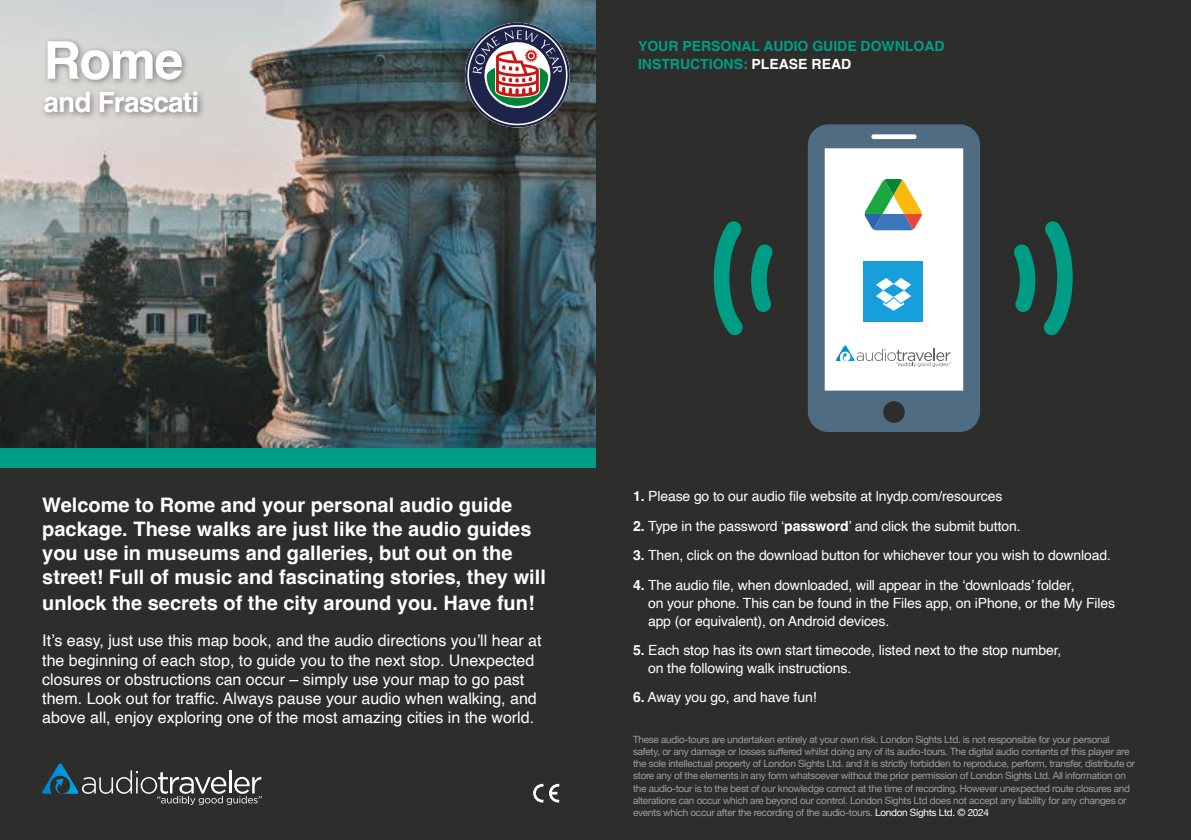
<style>
.page{position:relative;width:1191px;height:840px;background:#fff}
.page>*{position:absolute;margin:0;border:0;box-sizing:border-box;transform-origin:0 0}
.t1{font:700 52px "Helvetica";color:#fff}
.t2{font:700 28px "Helvetica";letter-spacing:-.03em;color:#fff}
.t3{font:700 20px/24px "Helvetica";color:#fff}
.t4{font:16px/19.2px "Helvetica";color:#fff}
.t5{font:14px/18px "Helvetica";letter-spacing:-.01em;color:#fff}
.t6{font:700 14px/18px "Helvetica";color:#009d86}
.t7{font:10px/12px "Helvetica Neue";letter-spacing:-.03em;color:#9d9d9c}
.s1{color:#fff}
.s2{font-weight:700}
</style>
<div class="page">
<div style="left:0;top:0;width:1191px;height:839px;background:#2d2d2c"></div>
<img style="left:0;top:0;width:595px;height:448px">
<svg style="left:42px;top:763px;width:220px;height:41px"></svg>
<svg style="left:549px;top:783px;width:10px;height:19px"></svg>
<svg style="left:533px;top:783px;width:10px;height:19px"></svg>
<div style="left:40px;top:37px;width:166px;height:83px;background:#000;opacity:.4"></div>
<div style="left:0;top:448px;width:595px;height:19px;background:#009d86"></div>
<svg style="left:465px;top:23px;width:105px;height:104px;background:#666572"></svg>
<div style="left:808px;top:124px;width:172px;height:308px;background:#506c83;border-radius:20px"></div>
<div style="left:824px;top:148px;width:139px;height:242px;background:#fff"></div>
<div style="left:883px;top:401px;width:21px;height:21px;background:#2d2d2c;border-radius:50%"></div>
<div style="left:871px;top:134px;width:45px;height:5px;background:#fff;border-radius:2px"></div>
<svg style="left:751px;top:244px;width:22px;height:68px"></svg>
<svg style="left:713px;top:221px;width:30px;height:114px"></svg>
<svg style="left:1014px;top:244px;width:21px;height:68px"></svg>
<svg style="left:1043px;top:221px;width:29px;height:114px"></svg>
<div style="left:863px;top:261px;width:60px;height:60px;background:#169fdb"></div>
<svg style="left:876px;top:278px;width:35px;height:32px"></svg>
<svg style="left:864px;top:179px;width:58px;height:51px"></svg>
<svg style="left:836px;top:345px;width:114px;height:22px"></svg>
<h1 class="t1" style="left:43px;top:29px;width:141px">Rome</h1>
<h2 class="t2" style="left:43px;top:85px;width:157px">and Frascati</h2>
<h3 class="t6" style="left:638px;top:38px;width:308px">YOUR PERSONAL AUDIO GUIDE DOWNLOAD<br>INSTRUCTIONS: <span class="s1">PLEASE READ</span></h3>
<h3 class="t3" style="left:42px;top:494px;width:505px">Welcome to Rome and your personal audio guide package. These walks are just like the audio guides you use in museums and galleries, but out on the street! Full of music and fascinating stories, they will</h3>
<h3 class="t3" style="left:42px;top:593px;width:494px">unlock the secrets of the city around you. Have fun!</h3>
<p class="t4" style="left:42px;top:631px;width:501px">It’s easy, just use this map book, and the audio directions you’ll hear at the beginning of each stop, to guide you to the next stop. Unexpected closures or obstructions can occur – simply use your map to go past them. Look out for traffic. Always pause your audio when walking, and above all, enjoy exploring one of the most amazing cities in the world.</p>
<h3 class="t5" style="left:633px;top:487px;width:371px"><span class="s2">1.</span> Please go to our audio file website at lnydp.com/resources</h3>
<h3 class="t5" style="left:633px;top:517px;width:389px"><span class="s2">2.</span> Type in the password ‘<span class="s2">password</span>’ and click the submit button.</h3>
<h3 class="t5" style="left:633px;top:546px;width:479px"><span class="s2">3.</span> Then, click on the download button for whichever tour you wish to download.</h3>
<h3 class="t5" style="left:648px;top:575px;width:468px;text-indent:-15px"><span class="s2">4.</span> The audio file, when downloaded, will appear in the ‘downloads’ folder,<br>on your phone. This can be found in the Files app, on iPhone, or the My Files app (or equivalent), on Android devices.</h3>
<h3 class="t5" style="left:648px;top:641px;width:415px;text-indent:-15px"><span class="s2">5.</span> Each stop has its own start timecode, listed next to the stop number, on the following walk instructions.</h3>
<h3 class="t5" style="left:633px;top:688px;width:185px"><span class="s2">6.</span> Away you go, and have fun!</h3>
<p class="t7" style="left:633px;top:734px;width:504px">These audio-tours are undertaken entirely at your own risk. London Sights Ltd. is not responsible for your personal safety, or any damage or losses suffered whilst doing any of its audio-tours. The digital audio contents of this player are the sole intellectual property of London Sights Ltd. and it is strictly forbidden to reproduce, perform, transfer, distribute or store any of the elements in any form whatsoever without the prior permission of London Sights Ltd. All information on the audio-tour is to the best of our knowledge correct at the time of recording. However unexpected route closures and alterations can occur which are beyond our control. London Sights Ltd does not accept any liability for any changes or events which occur after the recording of the audio-tours. <span class="s1">London Sights Ltd. © 2024</span></p>
</div>
